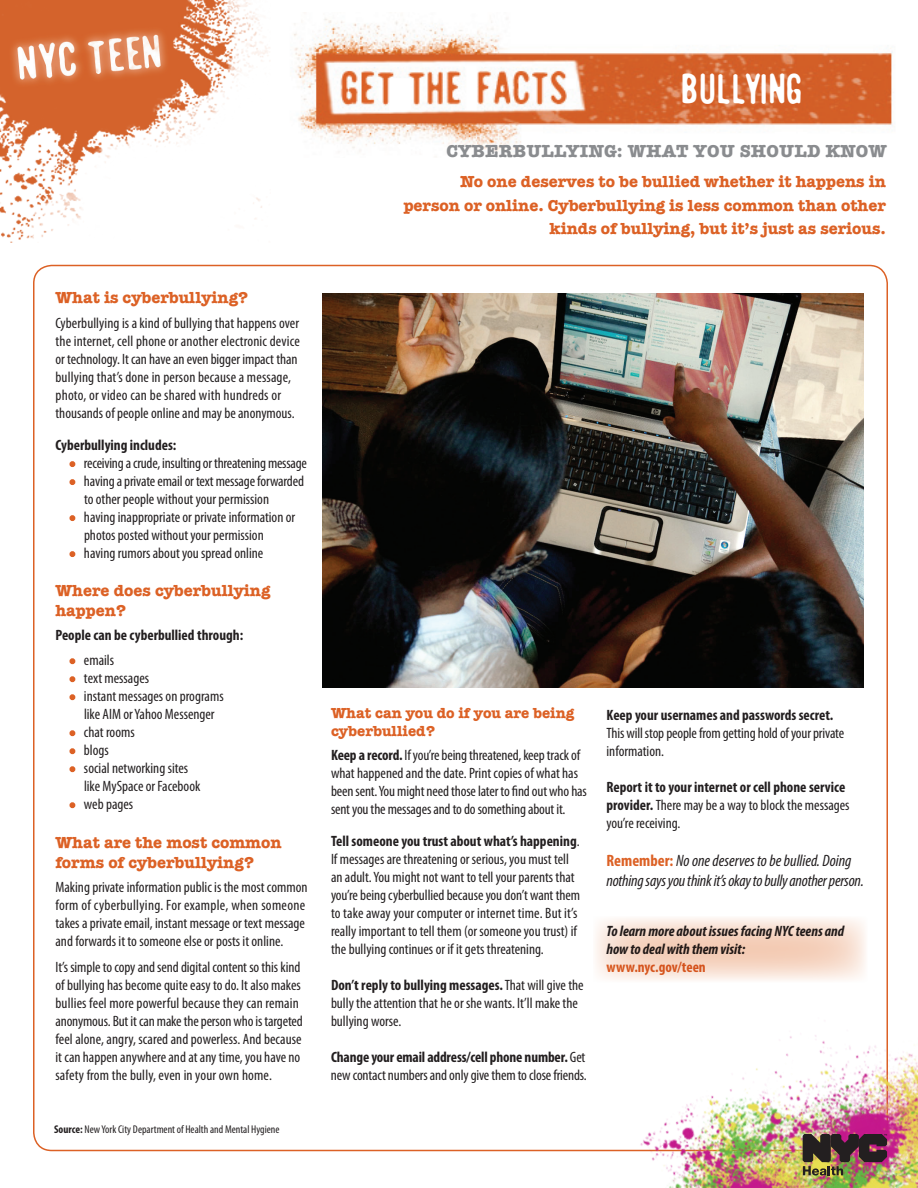
<style>
.page{position:relative;width:918px;height:1188px;background:#fff}
.page>*{position:absolute;margin:0;border:0;box-sizing:border-box;transform-origin:0 0}
.t1{font:37.5px "Sugar Cube";letter-spacing:.01em;color:#fff}
.t2{font:700 18px "American Typewriter";letter-spacing:.01em;color:#8a8c8f}
.t3{font:700 16.5px/19.8px "American Typewriter";color:#dc6125}
.t4{font:italic condensed 16.5px/19.8px "Myriad Pro";letter-spacing:-.015em;color:#231f20}
.t5{font:condensed 15px/18px "Myriad Pro";color:#231f20}
.t6{font:700 condensed 15px/18px "Myriad Pro";color:#231f20}
.t7{font:italic 700 condensed 15px/18px "Myriad Pro";color:#231f20}
.t8{font:700 15px/18px "American Typewriter";color:#dc6125}
.t9{font:condensed 11.25px "Myriad Pro";color:#231f20}
.s1{color:#dc6125}
.s2{font-weight:700}
.s3{font-weight:400}
.s4{font-weight:700;font-style:normal;color:#dc6125}
.s5{font-style:normal;color:#dc6125}
</style>
<div class="page">
<img style="left:0;top:0;width:270px;height:243px">
<img style="left:293px;top:18px;width:600px;height:134px">
<svg style="left:69px;top:461px;width:6px;height:6px"></svg>
<svg style="left:69px;top:479px;width:6px;height:6px"></svg>
<svg style="left:69px;top:515px;width:6px;height:6px"></svg>
<svg style="left:69px;top:551px;width:6px;height:6px"></svg>
<svg style="left:69px;top:658px;width:6px;height:6px"></svg>
<svg style="left:69px;top:676px;width:6px;height:6px"></svg>
<svg style="left:69px;top:694px;width:6px;height:6px"></svg>
<svg style="left:69px;top:730px;width:6px;height:6px"></svg>
<svg style="left:69px;top:748px;width:6px;height:6px"></svg>
<svg style="left:69px;top:766px;width:6px;height:6px"></svg>
<svg style="left:69px;top:802px;width:6px;height:6px"></svg>
<img style="left:503px;top:984px;width:415px;height:204px">
<img style="left:803px;top:1134px;width:84px;height:41px">
<img style="left:322px;top:294px;width:542px;height:393px">
<svg style="left:595px;top:918px;width:271px;height:63px;background:#f7dfd1"></svg>
<p class="t3" style="left:56px;top:287px;width:194px">What is cyberbullying?</p>
<p class="t5" style="left:56px;top:314px;width:246px">Cyberbullying is a kind of bullying that happens over the internet, cell phone or another electronic device or technology. It can have an even bigger impact than bullying that’s done in person because a message, photo, or video can be shared with hundreds or thousands of people online and may be anonymous.</p>
<p class="t6" style="left:56px;top:436px;width:122px">Cyberbullying includes:</p>
<p class="t5" style="left:70px;top:454px;width:238px"><span class="s1">•</span> receiving a crude, insulting or threatening message</p>
<p class="t5" style="left:84px;top:472px;width:222px;text-indent:-14px"><span class="s1">•</span> having a private email or text message forwarded to other people without your permission</p>
<p class="t5" style="left:84px;top:508px;width:213px;text-indent:-14px"><span class="s1">•</span> having inappropriate or private information or photos posted without your permission</p>
<p class="t5" style="left:70px;top:544px;width:194px"><span class="s1">•</span> having rumors about you spread online</p>
<p class="t3" style="left:56px;top:580px;width:216px">Where does cyberbullying happen?</p>
<p class="t6" style="left:56px;top:626px;width:189px">People can be cyberbullied through:</p>
<p class="t5" style="left:70px;top:651px;width:45px"><span class="s1">•</span> emails</p>
<p class="t5" style="left:70px;top:669px;width:80px"><span class="s1">•</span> text messages</p>
<p class="t5" style="left:70px;top:687px;width:155px;text-align:center"><span class="s1">•</span> instant messages on programs like AIM or Yahoo Messenger</p>
<p class="t5" style="left:70px;top:723px;width:66px"><span class="s1">•</span> chat rooms</p>
<p class="t5" style="left:70px;top:741px;width:40px"><span class="s1">•</span> blogs</p>
<p class="t5" style="left:84px;top:759px;width:118px;text-indent:-14px"><span class="s1">•</span> social networking sites like MySpace or Facebook</p>
<p class="t5" style="left:70px;top:795px;width:64px"><span class="s1">•</span> web pages</p>
<p class="t3" style="left:56px;top:832px;width:228px">What are the most common forms of cyberbullying?</p>
<p class="t5" style="left:56px;top:878px;width:254px">Making private information public is the most common form of cyberbullying. For example, when someone takes a private email, instant message or text message and forwards it to someone else or posts it online.</p>
<p class="t5" style="left:56px;top:958px;width:249px">It’s simple to copy and send digital content so this kind of bullying has become quite easy to do. It also makes bullies feel more powerful because they can remain anonymous. But it can make the person who is targeted feel alone, angry, scared and powerless. And because it can happen anywhere and at any time, you have no safety from the bully, even in your own home.</p>
<p class="t9" style="left:54px;top:1122px;width:227px"><span class="s2">Source:</span> New York City Department of Health and Mental Hygiene</p>
<p class="t1" style="left:678px;top:71px;width:123px">Bullying</p>
<p class="t2" style="left:446px;top:136px;width:442px">CYBERBULLYING: WHAT YOU SHOULD KNOW</p>
<p class="t3" style="left:404px;top:169px;width:484px;line-height:23.7px;text-align:right">No one deserves to be bullied whether it happens in person or online. Cyberbullying is less common than other kinds of bullying, but it’s just as serious.</p>
<p class="t8" style="left:331px;top:703px;width:245px">What can you do if you are being cyberbullied?</p>
<p class="t5" style="left:331px;top:746px;width:257px"><span class="s2">Keep a record.</span> If you’re being threatened, keep track of what happened and the date. Print copies of what has been sent. You might need those later to find out who has sent you the messages and to do something about it.</p>
<p class="t5" style="left:331px;top:832px;width:251px"><span class="s2">Tell someone you trust about what’s happening</span>.<br>If messages are threatening or serious, you must tell an adult. You might not want to tell your parents that you’re being cyberbullied because you don’t want them to take away your computer or internet time. But it’s really important to tell them (or someone you trust) if the bullying continues or if it gets threatening.</p>
<p class="t5" style="left:331px;top:976px;width:254px"><span class="s2">Don’t reply to bullying messages.</span> That will give the bully the attention that he or she wants. It’ll make the bullying worse.</p>
<p class="t5" style="left:331px;top:1048px;width:257px"><span class="s2">Change your email address/cell phone number.</span> Get new contact numbers and only give them to close friends.</p>
<p class="t5" style="left:606px;top:706px;width:239px"><span class="s2">Keep your usernames and passwords secret.<br></span>This will stop people from getting hold of your private information.</p>
<p class="t6" style="left:606px;top:778px;width:245px">Report it to your internet or cell phone service provider. <span class="s3">There may be a way to block the messages you’re receiving.</span></p>
<p class="t4" style="left:606px;top:850px;width:259px"><span class="s4">Remember:</span> No one deserves to be bullied. Doing nothing says you think it’s okay to bully another person.</p>
<p class="t7" style="left:606px;top:922px;width:239px">To learn more about issues facing NYC teens and how to deal with them visit: <span class="s5">www.nyc.gov/teen</span></p>
</div>
